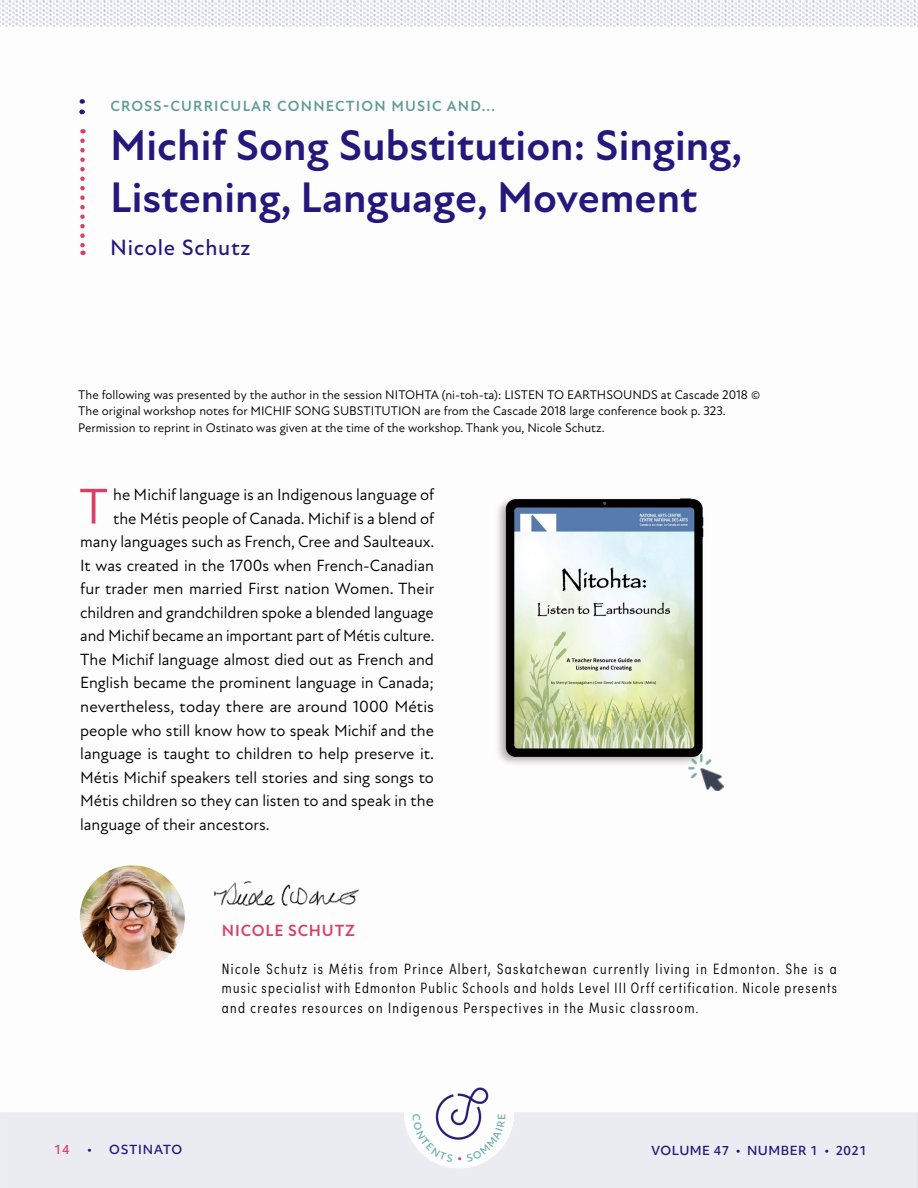
<style>
.page{position:relative;width:918px;height:1188px;background:#fff}
.page>*{position:absolute;margin:0;border:0;box-sizing:border-box;transform-origin:0 0}
.t1{font:51.15px "Atten New";color:#d94066}
.t2{font:700 43.5px/52.2px "Atten New";color:#26177d}
.t3{font:500 22.5px "Atten New";letter-spacing:.03em;color:#26177d}
.t4{font:16.5px "Atten New";color:#000}
.t5{font:700 16.5px "Atten New";letter-spacing:.05em;color:#d94066}
.t6{font:300 15px/19.5px "Sofia Pro Condensed";letter-spacing:.09em;color:#000;text-align:justify}
.t7{font:700 15px "Atten New";letter-spacing:.08em;color:#609c98}
.t8{font:12.75px/16.5px "Atten New";color:#000}
.t9{font:500 12px "Objektiv Mk 1";letter-spacing:.04em;color:#26177d}
.t10{font:500 12px "Objektiv Mk 1";letter-spacing:.06em;color:#26177d}
.t11{font:500 12px "Objektiv Mk 1";color:#d94066}
</style>
<div class="page">
<img style="left:435px;top:1087px;width:54px;height:27px">
<img style="left:728px;top:0;width:190px;height:1px">
<img style="left:353px;top:0;width:50px;height:3px">
<img style="left:289px;top:2px;width:70px;height:4px">
<img style="left:326px;top:5px;width:50px;height:3px">
<img style="left:255px;top:7px;width:70px;height:3px">
<img style="left:299px;top:9px;width:50px;height:3px">
<img style="left:214px;top:11px;width:71px;height:4px">
<img style="left:272px;top:14px;width:50px;height:3px">
<img style="left:181px;top:16px;width:70px;height:3px">
<img style="left:245px;top:18px;width:50px;height:3px">
<img style="left:140px;top:20px;width:71px;height:4px">
<img style="left:218px;top:23px;width:50px;height:3px">
<img style="left:46px;top:25px;width:77px;height:2px">
<img style="left:497px;top:498px;width:207px;height:266px">
<svg style="left:80px;top:141px;width:5px;height:114px"></svg>
<svg style="left:80px;top:99px;width:4px;height:15px"></svg>
<img style="left:688px;top:754px;width:36px;height:37px">
<img style="left:81px;top:867px;width:102px;height:102px">
<div style="left:78px;top:864px;width:108px;height:108px;border:2px solid #fff;border-radius:50%"></div>
<img style="left:214px;top:882px;width:144px;height:24px">
<svg style="left:412px;top:1114px;width:93px;height:48px"></svg>
<p class="t7" style="left:110px;top:97px;width:386px">CROSS-CURRICULAR CONNECTION MUSIC AND...</p>
<h2 class="t2" style="left:110px;top:120px;width:634px">Michif Song Substitution: Singing,<br>Listening, Language, Movement</h2>
<h3 class="t3" style="left:110px;top:234px;width:142px">Nicole Schutz</h3>
<p class="t8" style="left:78px;top:387px;width:683px">The following was presented by the author in the session NITOHTA (ni-toh-ta): LISTEN TO EARTHSOUNDS at Cascade 2018 ©<br>The original workshop notes for MICHIF SONG SUBSTITUTION are from the Cascade 2018 large conference book p. 323.<br>Permission to reprint in Ostinato was given at the time of the workshop. Thank you, Nicole Schutz.</p>
<h1 class="t1" style="left:79px;top:476px;width:30px">T</h1>
<p class="t4" style="left:113px;top:485px;width:323px">he Michif language is an Indigenous language of</p>
<p class="t4" style="left:113px;top:508px;width:323px">the Métis people of Canada. Michif is a blend of</p>
<p class="t4" style="left:80px;top:532px;width:356px">many languages such as French, Cree and Saulteaux.</p>
<p class="t4" style="left:80px;top:555px;width:355px">It was created in the 1700s when French-Canadian</p>
<p class="t4" style="left:80px;top:579px;width:356px">fur trader men married First nation Women. Their</p>
<p class="t4" style="left:80px;top:603px;width:355px">children and grandchildren spoke a blended language</p>
<p class="t4" style="left:80px;top:626px;width:356px">and Michif became an important part of Métis culture.</p>
<p class="t4" style="left:80px;top:650px;width:355px">The Michif language almost died out as French and</p>
<p class="t4" style="left:80px;top:673px;width:355px">English became the prominent language in Canada;</p>
<p class="t4" style="left:80px;top:697px;width:355px">nevertheless, today there are around 1000 Métis</p>
<p class="t4" style="left:80px;top:720px;width:355px">people who still know how to speak Michif and the</p>
<p class="t4" style="left:80px;top:744px;width:355px">language is taught to children to help preserve it.</p>
<p class="t4" style="left:80px;top:767px;width:355px">Métis Michif speakers tell stories and sing songs to</p>
<p class="t4" style="left:80px;top:791px;width:355px">Métis children so they can listen to and speak in the</p>
<p class="t4" style="left:80px;top:814px;width:191px">language of their ancestors.</p>
<p class="t5" style="left:222px;top:921px;width:134px">NICOLE SCHUTZ</p>
<p class="t6" style="left:222px;top:958px;width:616px">Nicole Schutz is Métis from Prince Albert, Saskatchewan currently living in Edmonton. She is a music specialist with Edmonton Public Schools and holds Level III Orff certification. Nicole presents and creates resources on Indigenous Perspectives in the Music classroom.</p>
<p class="t11" style="left:54px;top:1140px;width:17px">14</p>
<p class="t10" style="left:87px;top:1140px;width:97px">• OSTINATO</p>
<p class="t9" style="left:651px;top:1142px;width:217px">VOLUME 47 • NUMBER 1 • 2021</p>
</div>
